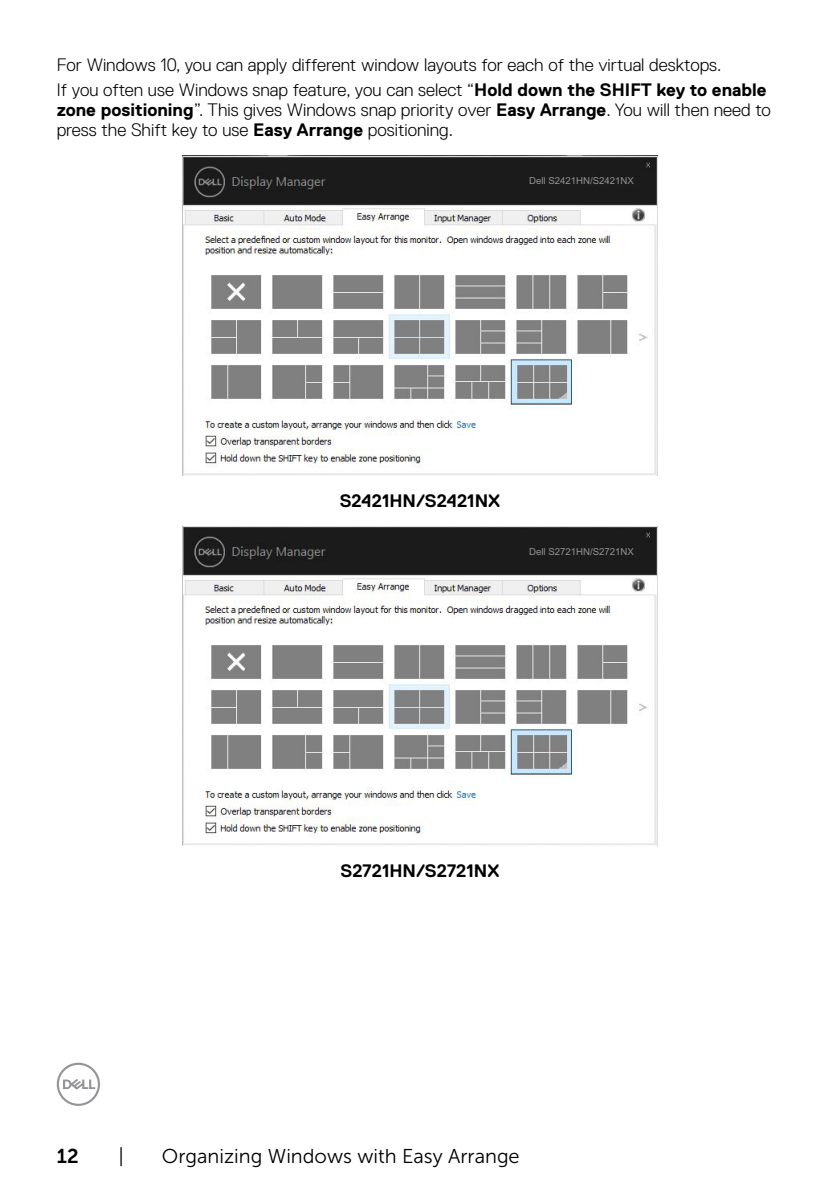
<style>
.page{position:relative;width:840px;height:1191px;background:#fff}
.page>*{position:absolute;margin:0;border:0;box-sizing:border-box;transform-origin:0 0}
.t1{font:20px "Museo Sans For Dell 300";color:#000}
.t2{font:20px "Museo Sans For Dell 700";color:#000}
.t3{font:300 18px/25.6px "Dell Replica";color:#000}
.t4{font:700 18px "Dell Replica";color:#000}
.t5{font:9.6px "Arial";color:#939393}
.s1{font-weight:700}
</style>
<div class="page">
<svg style="left:57px;top:1062px;width:43px;height:44px"></svg>
<img style="left:182px;top:156px;width:475px;height:319px">
<div style="left:539px;top:177px;width:103px;height:11px;background:#1b1b1b"></div>
<img style="left:182px;top:526px;width:475px;height:319px">
<div style="left:539px;top:547px;width:103px;height:11px;background:#1b1b1b"></div>
<p class="t3" style="left:57px;top:52px;width:711px">For Windows 10, you can apply different window layouts for each of the virtual desktops.<br>If you often use Windows snap feature, you can select “<span class="s1">Hold down the SHIFT key to enable</span></p>
<p class="t3" style="left:57px;top:100px;width:715px;line-height:20px"><span class="s1">zone positioning</span>”. This gives Windows snap priority over <span class="s1">Easy Arrange</span>. You will then need to press the Shift key to use <span class="s1">Easy Arrange</span> positioning.</p>
<p class="t5" style="left:529px;top:175px;width:106px">Dell S2421HN/S2421NX</p>
<p class="t4" style="left:339px;top:490px;width:162px">S2421HN/S2421NX</p>
<p class="t5" style="left:529px;top:546px;width:106px">Dell S2721HN/S2721NX</p>
<p class="t4" style="left:340px;top:861px;width:160px">S2721HN/S2721NX</p>
<p class="t2" style="left:57px;top:1144px;width:23px">12</p>
<p class="t1" style="left:119px;top:1145px;width:7px">|</p>
<p class="t1" style="left:162px;top:1145px;width:359px">Organizing Windows with Easy Arrange</p>
</div>
